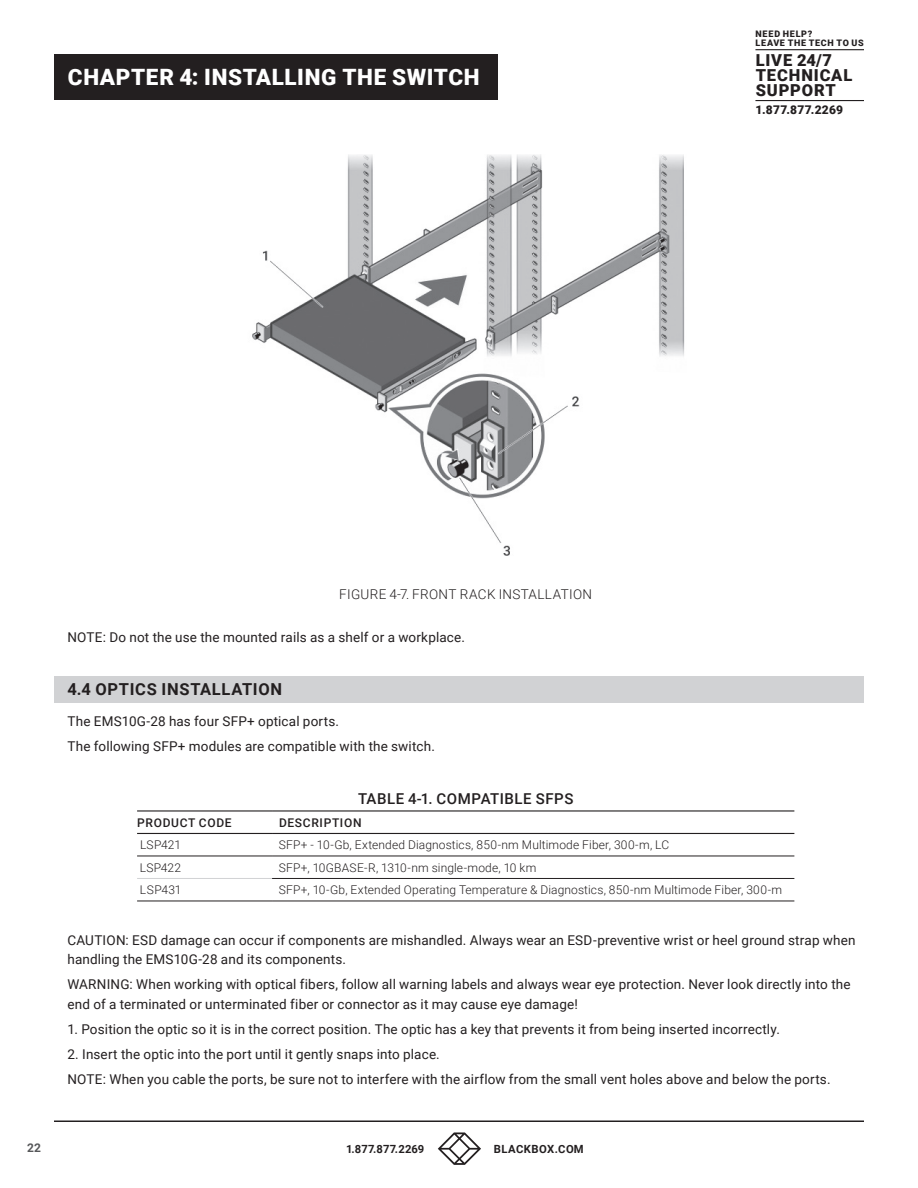
<style>
.page{position:relative;width:918px;height:1188px;background:#fff}
.page>*{position:absolute;margin:0;border:0;box-sizing:border-box;transform-origin:0 0}
.t1{font:900 22.5px "Roboto";letter-spacing:.03em;color:#fff}
.t2{font:900 16.5px/15px "Roboto";letter-spacing:.05em;color:#231f20}
.t3{font:700 16.5px "Roboto";letter-spacing:.045em;color:#231f20}
.t4{font:500 15px "Roboto";letter-spacing:.035em;color:#231f20}
.t5{font:13.5px/24.9px "Roboto";letter-spacing:.01em;color:#231f20}
.t6{font:300 13.5px "Roboto";letter-spacing:.025em;color:#231f20}
.t7{font:300 12px "Roboto";letter-spacing:.015em;color:#231f20}
.t8{font:500 12px "Roboto";letter-spacing:.055em;color:#231f20}
.t9{font:900 12px "Roboto";letter-spacing:.02em;color:#231f20}
.t10{font:700 12px "Roboto";color:#57585a}
.t11{font:700 11.25px "Roboto";letter-spacing:.02em;color:#231f20}
.t12{font:700 11.25px "Roboto";letter-spacing:.045em;color:#231f20}
.t13{font:900 9px/8.6px "Roboto";letter-spacing:.08em;color:#231f20}
</style>
<div class="page">
<hr style="left:54px;top:1120px;width:810px;height:2px;background:#231f20">
<svg style="left:438px;top:1132px;width:43px;height:33px"></svg>
<hr style="left:755px;top:49px;width:109px;height:1px;background:#231f20">
<hr style="left:755px;top:100px;width:109px;height:1px;background:#231f20">
<div style="left:54px;top:54px;width:444px;height:45px;background:#231f20"></div>
<div style="left:54px;top:676px;width:810px;height:26px;background:#d1d2d4"></div>
<img style="left:252px;top:154px;width:433px;height:402px">
<hr style="left:272px;top:856px;width:522px;height:1px;background:#231f20">
<hr style="left:272px;top:878px;width:522px;height:1px;background:#231f20">
<hr style="left:272px;top:901px;width:522px;height:1px;background:#231f20">
<hr style="left:137px;top:810px;width:135px;height:2px;background:#231f20">
<hr style="left:272px;top:810px;width:522px;height:2px;background:#231f20">
<hr style="left:272px;top:833px;width:522px;height:1px;background:#231f20">
<hr style="left:137px;top:833px;width:135px;height:1px;background:#231f20">
<hr style="left:137px;top:856px;width:135px;height:1px;background:#231f20">
<hr style="left:137px;top:901px;width:135px;height:1px;background:#231f20">
<hr style="left:137px;top:878px;width:135px;height:1px;background:#d1d2d4">
<h1 class="t1" style="left:68px;top:61px;width:413px">CHAPTER 4: INSTALLING THE SWITCH</h1>
<p class="t13" style="left:756px;top:29px;width:110px">NEED HELP?<br>LEAVE THE TECH TO US</p>
<p class="t2" style="left:756px;top:52px;width:98px">LIVE 24/7<br>TECHNICAL<br>SUPPORT</p>
<p class="t9" style="left:755px;top:102px;width:89px">1.877.877.2269</p>
<p class="t6" style="left:339px;top:585px;width:254px">FIGURE 4-7. FRONT RACK INSTALLATION</p>
<p class="t5" style="left:68px;top:625px;width:399px">NOTE: Do not the use the mounted rails as a shelf or a workplace.</p>
<p class="t3" style="left:68px;top:678px;width:216px">4.4 OPTICS INSTALLATION</p>
<p class="t5" style="left:68px;top:708px;width:369px">The EMS10G-28 has four SFP+ optical ports.<br>The following SFP+ modules are compatible with the switch.</p>
<p class="t4" style="left:358px;top:788px;width:217px">TABLE 4-1. COMPATIBLE SFPS</p>
<p class="t8" style="left:137px;top:814px;width:96px">PRODUCT CODE</p>
<p class="t8" style="left:279px;top:814px;width:84px">DESCRIPTION</p>
<p class="t7" style="left:140px;top:837px;width:43px">LSP421</p>
<p class="t7" style="left:279px;top:837px;width:392px">SFP+ - 10-Gb, Extended Diagnostics, 850-nm Multimode Fiber, 300-m, LC</p>
<p class="t7" style="left:140px;top:859px;width:43px">LSP422</p>
<p class="t7" style="left:279px;top:859px;width:259px">SFP+, 10GBASE-R, 1310-nm single-mode, 10 km</p>
<p class="t7" style="left:140px;top:882px;width:43px">LSP431</p>
<p class="t7" style="left:279px;top:882px;width:505px">SFP+, 10-Gb, Extended Operating Temperature &amp; Diagnostics, 850-nm Multimode Fiber, 300-m</p>
<p class="t5" style="left:68px;top:930px;width:790px;line-height:19.5px">CAUTION: ESD damage can occur if components are mishandled. Always wear an ESD-preventive wrist or heel ground strap when handling the EMS10G-28 and its components.</p>
<p class="t5" style="left:68px;top:974px;width:785px;line-height:19.5px">WARNING: When working with optical fibers, follow all warning labels and always wear eye protection. Never look directly into the end of a terminated or unterminated fiber or connector as it may cause eye damage!</p>
<p class="t5" style="left:68px;top:1016px;width:714px">1. Position the optic so it is in the correct position. The optic has a key that prevents it from being inserted incorrectly.</p>
<p class="t5" style="left:68px;top:1041px;width:765px">2. Insert the optic into the port until it gently snaps into place.<br>NOTE: When you cable the ports, be sure not to interfere with the airflow from the small vent holes above and below the ports.</p>
<p class="t10" style="left:27px;top:1139px;width:15px">22</p>
<p class="t11" style="left:346px;top:1141px;width:80px">1.877.877.2269</p>
<p class="t12" style="left:494px;top:1141px;width:91px">BLACKBOX.COM</p>
</div>
